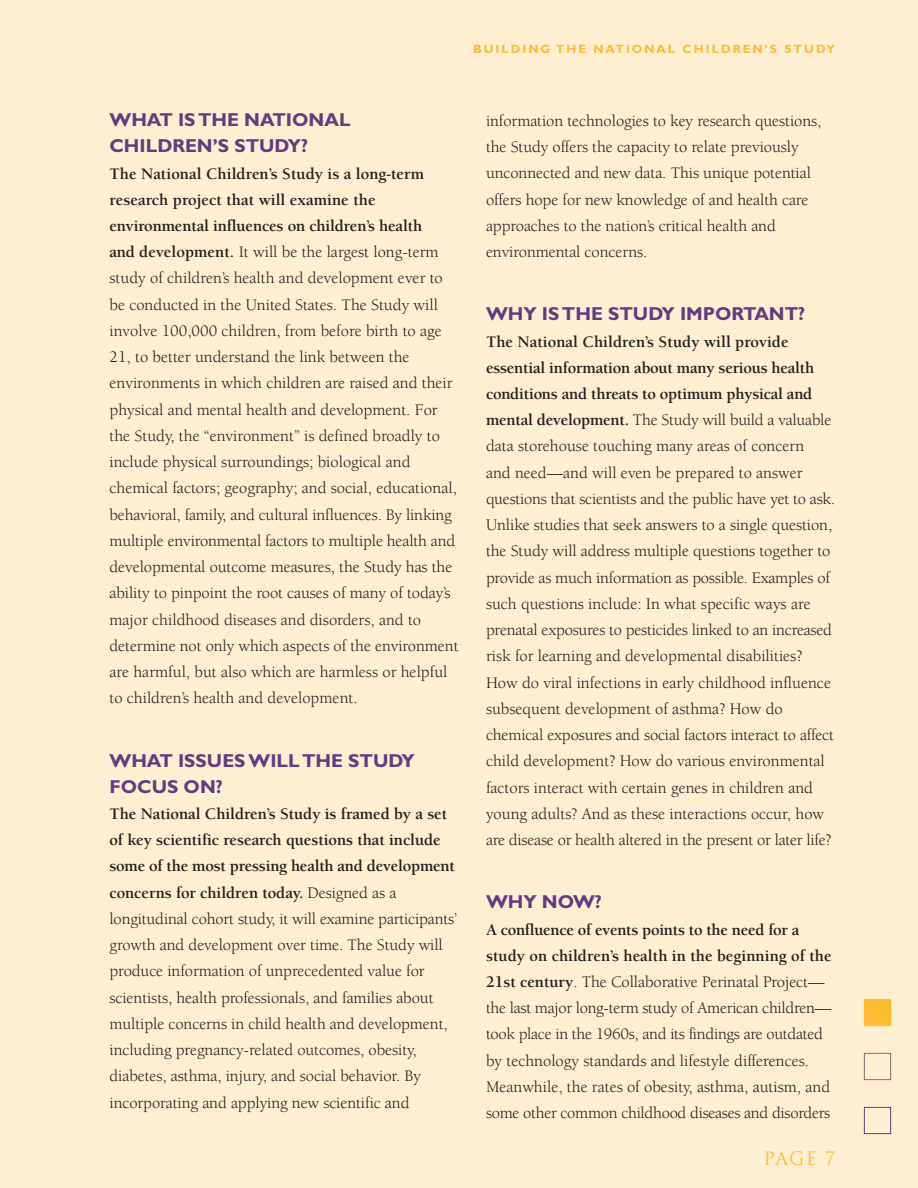
<style>
.page{position:relative;width:918px;height:1188px;background:#ffeed1}
.page>*{position:absolute;margin:0;border:0;box-sizing:border-box;transform-origin:0 0}
.t1{font:700 18.75px/26.2px "Gill Sans";color:#5f3d7e}
.t2{font:18px "Trajan";color:#fdbb30}
.t3{font:16.5px/26.2px "Berkeley";letter-spacing:-.005em;color:#231f20}
.t4{font:700 12px "Gill Sans";letter-spacing:.165em;color:#fdbb30}
.s1{font-weight:700}
</style>
<div class="page">
<div style="left:864px;top:1107px;width:27px;height:27px;border:1px solid #5f3d7e"></div>
<div style="left:864px;top:1053px;width:27px;height:27px;border:1px solid #916670"></div>
<div style="left:864px;top:999px;width:27px;height:27px;background:#fdbb30"></div>
<p class="t4" style="left:474px;top:44px;width:363px">BUILDING THE NATIONAL CHILDREN’S STUDY</p>
<p class="t1" style="left:110px;top:109px;width:243px">WHAT IS THE NATIONAL<br>CHILDREN’S STUDY?</p>
<p class="t3" style="left:110px;top:162px;width:351px"><span class="s1">The National Children’s Study is a long-term research project that will examine the environmental influences on children’s health<br>and development.</span> It will be the largest long-term study of children’s health and development ever to be conducted in the United States. The Study will involve 100,000 children, from before birth to age 21, to better understand the link between the environments in which children are raised and their physical and mental health and development. For the Study, the “environment” is defined broadly to include physical surroundings; biological and chemical factors; geography; and social, educational, behavioral, family, and cultural influences. By linking multiple environmental factors to multiple health and developmental outcome measures, the Study has the ability to pinpoint the root causes of many of today’s major childhood diseases and disorders, and to determine not only which aspects of the environment are harmful, but also which are harmless or helpful to children’s health and development.</p>
<p class="t1" style="left:110px;top:749px;width:307px">WHAT ISSUES WILL THE STUDY<br>FOCUS ON?</p>
<p class="t3" style="left:110px;top:802px;width:349px"><span class="s1">The National Children’s Study is framed by a set of key scientific research questions that include some of the most pressing health and development concerns for children today.</span> Designed as a longitudinal cohort study, it will examine participants’ growth and development over time. The Study will produce information of unprecedented value for scientists, health professionals, and families about multiple concerns in child health and development, including pregnancy-related outcomes, obesity, diabetes, asthma, injury, and social behavior. By incorporating and applying new scientific and</p>
<p class="t3" style="left:486px;top:109px;width:337px">information technologies to key research questions, the Study offers the capacity to relate previously unconnected and new data. This unique potential offers hope for new knowledge of and health care approaches to the nation’s critical health and environmental concerns.</p>
<p class="t1" style="left:486px;top:303px;width:321px">WHY IS THE STUDY IMPORTANT?</p>
<p class="t3" style="left:486px;top:330px;width:351px"><span class="s1">The National Children’s Study will provide essential information about many serious health conditions and threats to optimum physical and mental development.</span> The Study will build a valuable data storehouse touching many areas of concern<br>and need—and will even be prepared to answer questions that scientists and the public have yet to ask.<br>Unlike studies that seek answers to a single question, the Study will address multiple questions together to provide as much information as possible. Examples of such questions include: In what specific ways are prenatal exposures to pesticides linked to an increased risk for learning and developmental disabilities?<br>How do viral infections in early childhood influence subsequent development of asthma? How do chemical exposures and social factors interact to affect child development? How do various environmental factors interact with certain genes in children and young adults? And as these interactions occur, how are disease or health altered in the present or later life?</p>
<p class="t1" style="left:486px;top:891px;width:117px">WHY NOW?</p>
<p class="t3" style="left:486px;top:918px;width:347px"><span class="s1">A confluence of events points to the need for a study on children’s health in the beginning of the 21st century</span>. The Collaborative Perinatal Project— the last major long-term study of American children— took place in the 1960s, and its findings are outdated by technology standards and lifestyle differences.<br>Meanwhile, the rates of obesity, asthma, autism, and some other common childhood diseases and disorders</p>
<p class="t2" style="left:764px;top:1148px;width:73px">Page 7</p>
</div>
